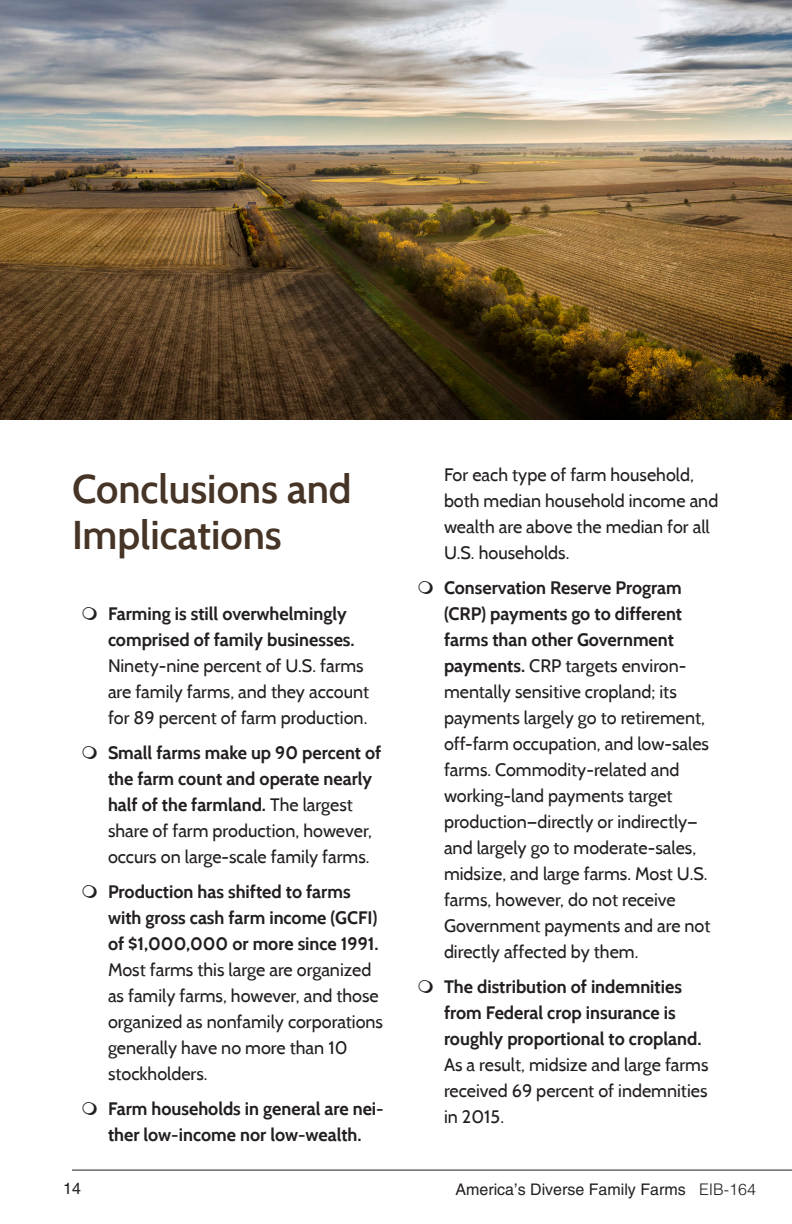
<style>
.page{position:relative;width:792px;height:1224px;background:#fff}
.page>*{position:absolute;margin:0;border:0;box-sizing:border-box;transform-origin:0 0}
.Heading_1{font:600 40px/46px "Cabin";color:#463426}
.t1{font:18px/26px "Cabin";color:#231f20}
.t2{font:700 18px/26px "Cabin";color:#231f20}
.t3{font:16px "Helvetica";color:#231f20}
.s1{font-weight:700}
.s2{font-weight:400}
.s3{font-weight:300}
</style>
<div class="page">
<hr style="left:72px;top:1170px;width:720px;height:1px;background:#231f20">
<img style="left:0;top:0;width:792px;height:419px">
<p class="Heading_1" style="left:72px;top:465px;width:281px">Conclusions and<br>Implications</p>
<p class="t1" style="left:108px;top:600px;width:263px"><span class="s1">Farming is still overwhelmingly comprised of family businesses.<br></span>Ninety-nine percent of U.S. farms are family farms, and they account for 89 percent of farm production.</p>
<p class="t2" style="left:108px;top:739px;width:275px">Small farms make up 90 percent of the farm count and operate nearly half of the farmland. <span class="s2">The largest share of farm production, however, occurs on large-scale family farms.</span></p>
<p class="t1" style="left:108px;top:878px;width:277px"><span class="s1">Production has shifted to farms with gross cash farm income (GCFI) of $1,000,000 or more since 1991.<br></span>Most farms this large are organized as family farms, however, and those organized as nonfamily corporations generally have no more than 10 stockholders.</p>
<p class="t2" style="left:108px;top:1095px;width:277px">Farm households in general are nei&shy;ther low-income nor low-wealth.</p>
<p class="t1" style="left:444px;top:462px;width:276px">For each type of farm household, both median household income and wealth are above the median for all<br>U.S. households.</p>
<p class="t1" style="left:444px;top:575px;width:268px"><span class="s1">Conservation Reserve Program (CRP) payments go to different farms than other Government payments.</span> CRP targets environ&shy;mentally sensitive cropland; its payments largely go to retirement, off-farm occupation, and low-sales farms. Commodity-related and working-land payments target production—directly or indirectly— and largely go to moderate-sales, midsize, and large farms. Most U.S. farms, however, do not receive<br>Government payments and are not directly affected by them.</p>
<p class="t2" style="left:444px;top:974px;width:266px">The distribution of indemnities from Federal crop insurance is roughly proportional to cropland.<br><span class="s2">As a result, midsize and large farms received 69 percent of indemnities in 2015.</span></p>
<p class="t3" style="left:63px;top:1179px;width:19px">14</p>
<p class="t3" style="left:456px;top:1180px;width:302px">America’s Diverse Family Farms <span class="s3">EIB-164</span></p>
</div>
